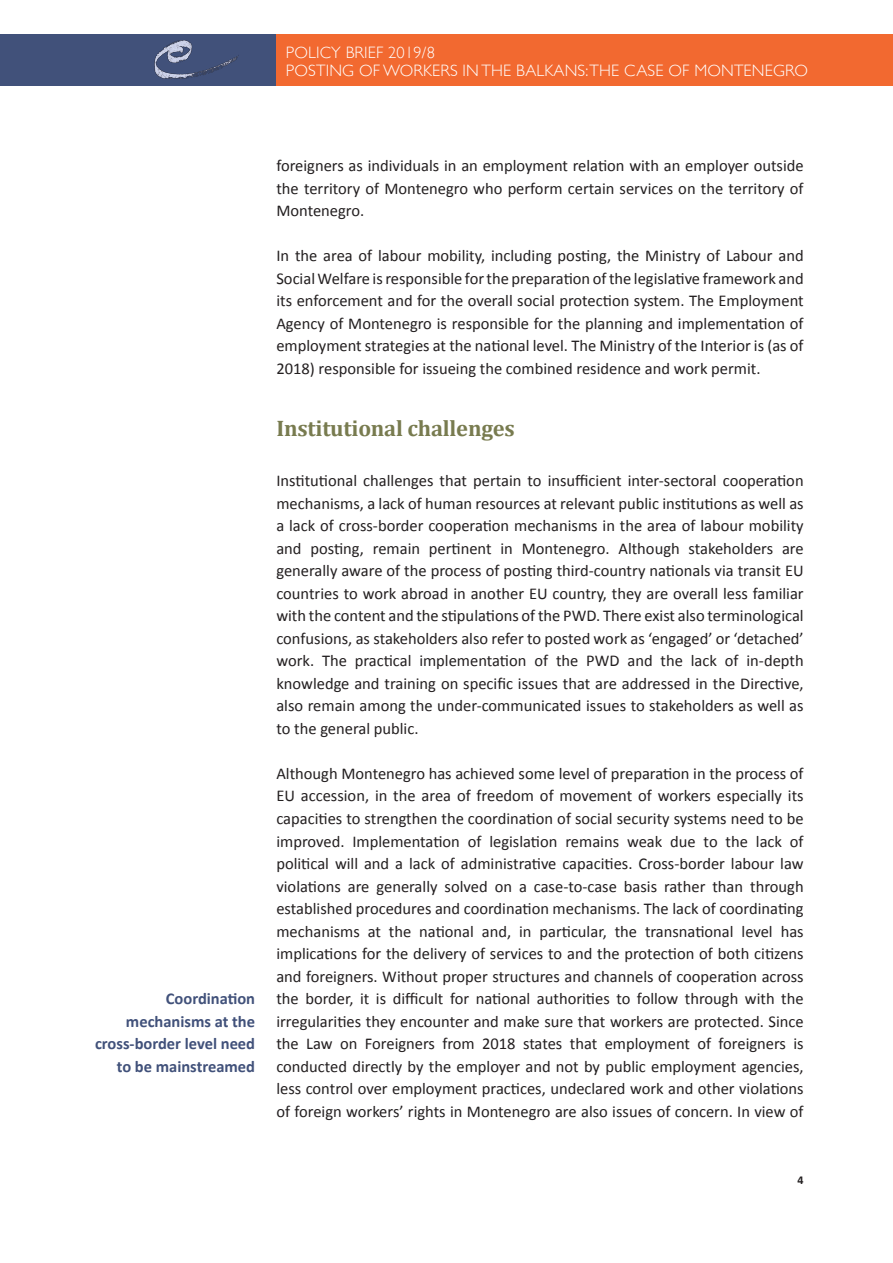
<style>
.page{position:relative;width:893px;height:1263px;background:#fff}
.page>*{position:absolute;margin:0;border:0;box-sizing:border-box;transform-origin:0 0}
.t1{font:700 22.5px "Cambria";letter-spacing:-.01em;color:#787b4f}
.t2{font:16.5px/22.5px "Calibri";color:#231f20;text-align:justify}
.t3{font:300 16.5px/18px "Gill Sans";letter-spacing:.01em;color:#fff}
.t4{font:700 16.5px/22.5px "Calibri";color:#41517a;text-align:right}
.t5{font:700 12px "Calibri";color:#231f20}
</style>
<div class="page">
<div style="left:0;top:34px;width:276px;height:51px;background:#41517a"></div>
<img style="left:154px;top:40px;width:85px;height:39px">
<div style="left:276px;top:34px;width:617px;height:51px;background:#f26930"></div>
<p class="t3" style="left:286px;top:43px;width:524px">POLICY BRIEF 2019/8<br>POSTING OF WORKERS IN THE BALKANS: THE CASE OF MONTENEGRO</p>
<p class="t4" style="left:95px;top:986px;width:162px">Coordination mechanisms at the cross-border level need to be mainstreamed</p>
<p class="t2" style="left:276px;top:154px;width:529px">foreigners as individuals in an employment relation with an employer outside the territory of Montenegro who perform certain services on the territory of Montenegro.</p>
<p class="t2" style="left:276px;top:244px;width:529px">In the area of labour mobility, including posting, the Ministry of Labour and Social Welfare is responsible for the preparation of the legislative framework and its enforcement and for the overall social protection system. The Employment Agency of Montenegro is responsible for the planning and implementation of employment strategies at the national level. The Ministry of the Interior is (as of 2018) responsible for issueing the combined residence and work permit.</p>
<h1 class="t1" style="left:276px;top:415px;width:240px">Institutional challenges</h1>
<p class="t2" style="left:276px;top:469px;width:529px">Institutional challenges that pertain to insufficient inter-sectoral cooperation mechanisms, a lack of human resources at relevant public institutions as well as a lack of cross-border cooperation mechanisms in the area of labour mobility and posting, remain pertinent in Montenegro. Although stakeholders are generally aware of the process of posting third-country nationals via transit EU countries to work abroad in another EU country, they are overall less familiar with the content and the stipulations of the PWD. There exist also terminological confusions, as stakeholders also refer to posted work as ‘engaged’ or ‘detached’ work. The practical implementation of the PWD and the lack of in-depth knowledge and training on specific issues that are addressed in the Directive, also remain among the under-communicated issues to stakeholders as well as to the general public.</p>
<p class="t2" style="left:276px;top:761px;width:529px">Although Montenegro has achieved some level of preparation in the process of EU accession, in the area of freedom of movement of workers especially its capacities to strengthen the coordination of social security systems need to be improved. Implementation of legislation remains weak due to the lack of political will and a lack of administrative capacities. Cross-border labour law violations are generally solved on a case-to-case basis rather than through established procedures and coordination mechanisms. The lack of coordinating mechanisms at the national and, in particular, the transnational level has implications for the delivery of services to and the protection of both citizens and foreigners. Without proper structures and channels of cooperation across the border, it is difficult for national authorities to follow through with the irregularities they encounter and make sure that workers are protected. Since the Law on Foreigners from 2018 states that employment of foreigners is conducted directly by the employer and not by public employment agencies, less control over employment practices, undeclared work and other violations of foreign workers’ rights in Montenegro are also issues of concern. In view of</p>
<p class="t5" style="left:798px;top:1172px;width:8px">4</p>
</div>
